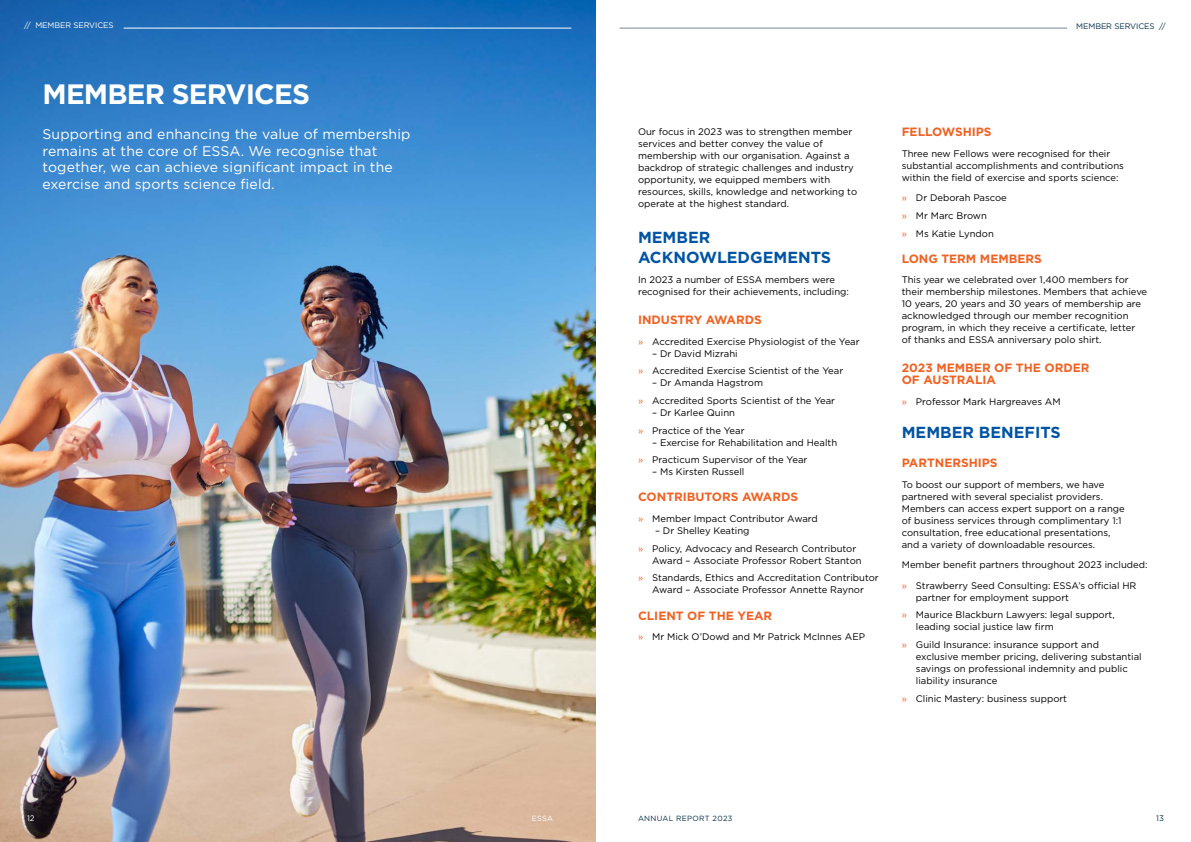
<style>
.page{position:relative;width:1191px;height:842px;background:#fff}
.page>*{position:absolute;margin:0;border:0;box-sizing:border-box;transform-origin:0 0}
.t1{font:700 28px "Gotham";letter-spacing:-.03em;color:#fff}
.t2{font:700 16px/19.2px "Gotham";color:#0054a4}
.t3{font:14px/16.8px "Gotham";letter-spacing:.01em;color:#fff}
.t4{font:700 12px/12px "Gotham";color:#f16122}
.t5{font:9.5px/12px "Gotham";color:#000}
.t6{font:8px "Gotham";letter-spacing:-.01em;color:#002e46}
.t7{font:8px "Gotham";letter-spacing:-.01em;color:#fff}
.t8{font:7.5px "Gotham";letter-spacing:.04em;color:#002e46}
.t9{font:7.5px "Gotham";color:#fff}
.s1{color:#f16122}
</style>
<div class="page">
<hr style="left:619px;top:28px;width:547px;height:1px;background:#768497">
<img style="left:0;top:0;width:595px;height:842px">
<div style="left:1067px;top:22px;width:107px;height:7px;background:#fff"></div>
<hr style="left:124px;top:28px;width:447px;height:1px;background:#fff">
<p class="t7" style="left:24px;top:20px;width:91px">// MEMBER SERVICES</p>
<h1 class="t1" style="left:43px;top:78px;width:269px">MEMBER SERVICES</h1>
<h3 class="t3" style="left:43px;top:125px;width:369px">Supporting and enhancing the value of membership remains at the core of ESSA. We recognise that together, we can achieve significant impact in the exercise and sports science field.</h3>
<p class="t6" style="left:1076px;top:21px;width:91px">MEMBER SERVICES //</p>
<p class="t5" style="left:638px;top:126px;width:221px">Our focus in 2023 was to strengthen member services and better convey the value of membership with our organisation. Against a backdrop of strategic challenges and industry opportunity, we equipped members with resources, skills, knowledge and networking to operate at the highest standard.</p>
<h2 class="t2" style="left:638px;top:228px;width:194px">MEMBER<br>ACKNOWLEDGEMENTS</h2>
<p class="t5" style="left:638px;top:274px;width:212px">In 2023 a number of ESSA members were recognised for their achievements, including:</p>
<p class="t4" style="left:638px;top:314px;width:125px">INDUSTRY AWARDS</p>
<p class="t5" style="left:638px;top:335px;width:223px"><span class="s1">»</span> Accredited Exercise Physiologist of the Year</p>
<p class="t5" style="left:638px;top:344px;width:207px;line-height:17.7px;text-indent:14px">– Dr David Mizrahi<br><span class="s1">»</span> Accredited Exercise Scientist of the Year</p>
<p class="t5" style="left:638px;top:374px;width:198px;line-height:17.7px;text-indent:14px">– Dr Amanda Hagstrom<br><span class="s1">»</span> Accredited Sports Scientist of the Year</p>
<p class="t5" style="left:638px;top:404px;width:108px;line-height:17.7px;text-align:center">– Dr Karlee Quinn<br><span class="s1">»</span> Practice of the Year</p>
<p class="t5" style="left:638px;top:433px;width:201px;line-height:17.7px;text-indent:14px">– Exercise for Rehabilitation and Health <span class="s1">»</span> Practicum Supervisor of the Year</p>
<p class="t5" style="left:652px;top:466px;width:94px">– Ms Kirsten Russell</p>
<p class="t4" style="left:638px;top:491px;width:161px">CONTRIBUTORS AWARDS</p>
<p class="t5" style="left:638px;top:512px;width:181px"><span class="s1">»</span> Member Impact Contributor Award</p>
<p class="t5" style="left:638px;top:522px;width:220px;line-height:17.7px;text-indent:17px">– Dr Shelley Keating<br><span class="s1">»</span> Policy, Advocacy and Research Contributor</p>
<p class="t5" style="left:638px;top:551px;width:242px;line-height:17.7px;text-align:center">Award – Associate Professor Robert Stanton<br><span class="s1">»</span> Standards, Ethics and Accreditation Contributor</p>
<p class="t5" style="left:652px;top:584px;width:213px">Award – Associate Professor Annette Raynor</p>
<p class="t4" style="left:638px;top:609px;width:136px">CLIENT OF THE YEAR</p>
<p class="t5" style="left:638px;top:630px;width:229px"><span class="s1">»</span> Mr Mick O’Dowd and Mr Patrick McInnes AEP</p>
<p class="t4" style="left:901px;top:126px;width:91px">FELLOWSHIPS</p>
<p class="t5" style="left:901px;top:147px;width:224px">Three new Fellows were recognised for their substantial accomplishments and contributions within the field of exercise and sports science:</p>
<p class="t5" style="left:901px;top:189px;width:107px;line-height:17.7px"><span class="s1">»</span> Dr Deborah Pascoe <span class="s1">»</span> Mr Marc Brown<br><span class="s1">»</span> Ms Katie Lyndon</p>
<p class="t4" style="left:901px;top:252px;width:142px">LONG TERM MEMBERS</p>
<p class="t5" style="left:901px;top:274px;width:247px">This year we celebrated over 1,400 members for their membership milestones. Members that achieve 10 years, 20 years and 30 years of membership are acknowledged through our member recognition program, in which they receive a certificate, letter<br>of thanks and ESSA anniversary polo shirt.</p>
<p class="t4" style="left:901px;top:362px;width:189px">2023 MEMBER OF THE ORDER<br>OF AUSTRALIA</p>
<p class="t5" style="left:901px;top:395px;width:160px"><span class="s1">»</span> Professor Mark Hargreaves AM</p>
<h2 class="t2" style="left:901px;top:423px;width:161px">MEMBER BENEFITS</h2>
<p class="t4" style="left:901px;top:457px;width:97px">PARTNERSHIPS</p>
<p class="t5" style="left:901px;top:478px;width:225px">To boost our support of members, we have partnered with several specialist providers.<br>Members can access expert support on a range of business services through complimentary 1:1 consultation, free educational presentations, and a variety of downloadable resources.</p>
<p class="t5" style="left:901px;top:554px;width:247px;line-height:20.5px">Member benefit partners throughout 2023 included: <span class="s1">»</span> Strawberry Seed Consulting: ESSA’s official HR</p>
<p class="t5" style="left:901px;top:588px;width:214px;line-height:17.7px;text-indent:14px">partner for employment support<br><span class="s1">»</span> Maurice Blackburn Lawyers: legal support,</p>
<p class="t5" style="left:901px;top:618px;width:199px;line-height:17.7px;text-indent:14px">leading social justice law firm<br><span class="s1">»</span> Guild Insurance: insurance support and</p>
<p class="t5" style="left:916px;top:651px;width:227px">exclusive member pricing, delivering substantial savings on professional indemnity and public liability insurance</p>
<p class="t5" style="left:901px;top:692px;width:167px"><span class="s1">»</span> Clinic Mastery: business support</p>
<p class="t7" style="left:27px;top:813px;width:9px">12</p>
<p class="t9" style="left:531px;top:813px;width:23px">ESSA</p>
<p class="t8" style="left:638px;top:813px;width:96px">ANNUAL REPORT 2023</p>
<p class="t6" style="left:1156px;top:813px;width:9px">13</p>
</div>
